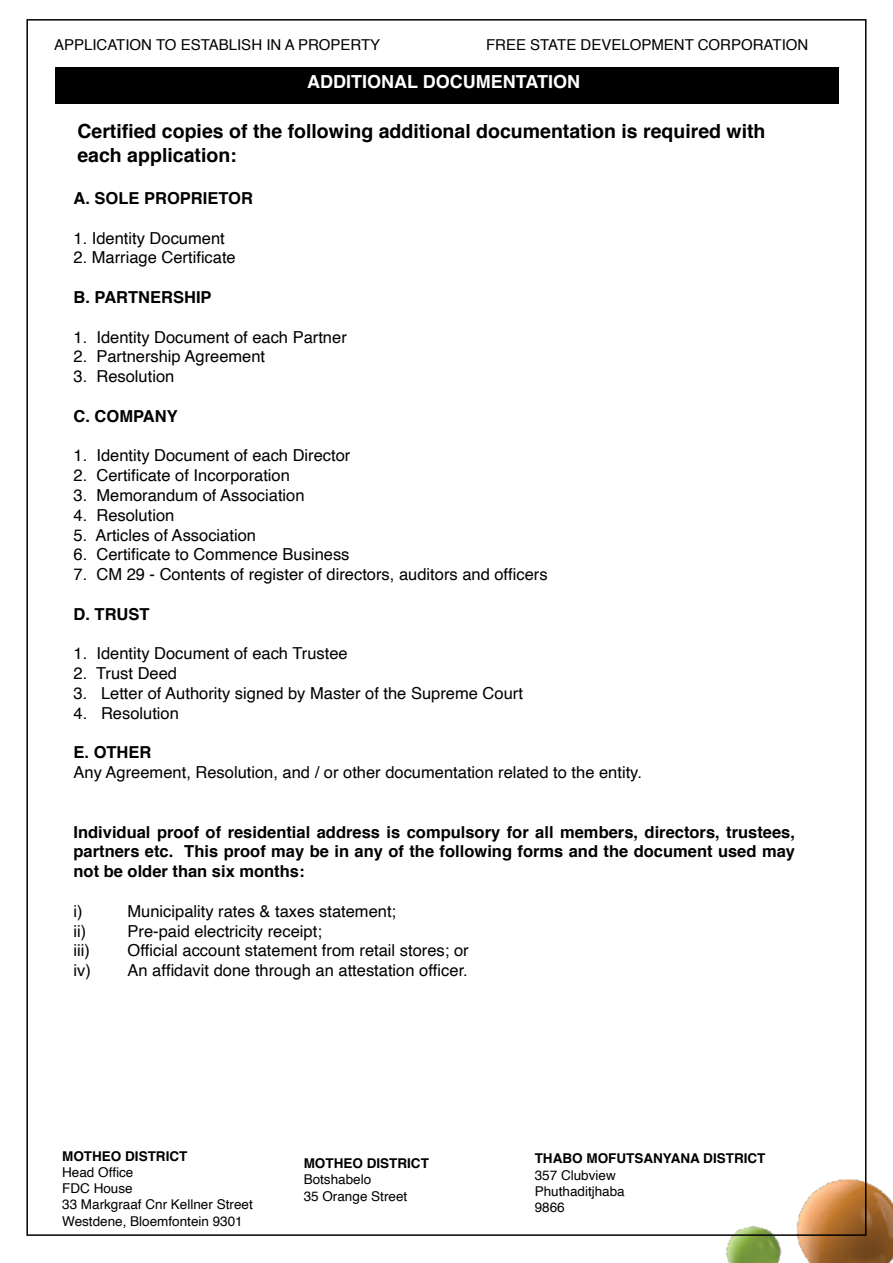
<style>
.page{position:relative;width:893px;height:1263px;background:#fff}
.page>*{position:absolute;margin:0;border:0;box-sizing:border-box;transform-origin:0 0}
.t1{font:700 19.5px/23.4px "Helvetica";color:#000}
.t2{font:700 18px "Helvetica";color:#fff}
.t3{font:16.5px "Helvetica";color:#000}
.t4{font:700 16.5px/19.8px "Helvetica";color:#000;text-align:justify}
.t5{font:15px "Helvetica";color:#000}
.t6{font:13.5px "Helvetica";color:#000}
.t7{font:700 13.5px "Helvetica";color:#000}
</style>
<div class="page">
<div style="left:55px;top:67px;width:783px;height:37px;background:#000"></div>
<img style="left:726px;top:1137px;width:167px;height:126px">
<p class="t5" style="left:54px;top:34px;width:328px">APPLICATION TO ESTABLISH IN A PROPERTY</p>
<p class="t5" style="left:486px;top:34px;width:324px">FREE STATE DEVELOPMENT CORPORATION</p>
<p class="t2" style="left:307px;top:67px;width:275px">ADDITIONAL DOCUMENTATION</p>
<p class="t1" style="left:77px;top:120px;width:690px">Certified copies of the following additional documentation is required with each application:</p>
<p class="t4" style="left:74px;top:188px;width:181px">A. SOLE PROPRIETOR</p>
<p class="t3" style="left:74px;top:225px;width:153px">1. Identity Document</p>
<p class="t3" style="left:74px;top:245px;width:164px">2. Marriage Certificate</p>
<p class="t4" style="left:74px;top:287px;width:140px">B. PARTNERSHIP</p>
<p class="t3" style="left:74px;top:324px;width:275px">1. Identity Document of each Partner</p>
<p class="t3" style="left:74px;top:344px;width:193px">2. Partnership Agreement</p>
<p class="t3" style="left:74px;top:364px;width:102px">3. Resolution</p>
<p class="t4" style="left:74px;top:406px;width:106px">C. COMPANY</p>
<p class="t3" style="left:74px;top:443px;width:278px">1. Identity Document of each Director</p>
<p class="t3" style="left:74px;top:463px;width:218px">2. Certificate of Incorporation</p>
<p class="t3" style="left:74px;top:482px;width:233px">3. Memorandum of Association</p>
<p class="t3" style="left:74px;top:502px;width:102px">4. Resolution</p>
<p class="t3" style="left:74px;top:522px;width:184px">5. Articles of Association</p>
<p class="t3" style="left:74px;top:542px;width:278px">6. Certificate to Commence Business</p>
<p class="t3" style="left:74px;top:562px;width:476px">7. CM 29 - Contents of register of directors, auditors and officers</p>
<p class="t4" style="left:74px;top:604px;width:78px">D. TRUST</p>
<p class="t3" style="left:74px;top:641px;width:276px">1. Identity Document of each Trustee</p>
<p class="t3" style="left:74px;top:661px;width:105px">2. Trust Deed</p>
<p class="t3" style="left:74px;top:680px;width:451px">3. Letter of Authority signed by Master of the Supreme Court</p>
<p class="t3" style="left:74px;top:700px;width:107px">4. Resolution</p>
<p class="t4" style="left:74px;top:743px;width:79px">E. OTHER</p>
<p class="t3" style="left:74px;top:760px;width:570px">Any Agreement, Resolution, and / or other documentation related to the entity.</p>
<p class="t4" style="left:74px;top:822px;width:723px">Individual proof of residential address is compulsory for all members, directors, trustees, partners etc. This proof may be in any of the following forms and the document used may not be older than six months:</p>
<p class="t3" style="left:74px;top:898px;width:11px">i)</p>
<p class="t3" style="left:128px;top:898px;width:270px">Municipality rates &amp; taxes statement;</p>
<p class="t3" style="left:74px;top:918px;width:14px">ii)</p>
<p class="t3" style="left:128px;top:918px;width:196px">Pre-paid electricity receipt;</p>
<p class="t3" style="left:74px;top:938px;width:18px">iii)</p>
<p class="t3" style="left:128px;top:938px;width:343px">Official account statement from retail stores; or</p>
<p class="t3" style="left:74px;top:958px;width:396px">iv) An affidavit done through an attestation officer.</p>
<p class="t7" style="left:62px;top:1145px;width:127px">MOTHEO DISTRICT</p>
<p class="t6" style="left:62px;top:1162px;width:73px">Head Office</p>
<p class="t6" style="left:62px;top:1178px;width:72px">FDC House</p>
<p class="t6" style="left:62px;top:1194px;width:192px">33 Markgraaf Cnr Kellner Street</p>
<p class="t6" style="left:62px;top:1210px;width:182px">Westdene, Bloemfontein 9301</p>
<p class="t7" style="left:304px;top:1152px;width:127px">MOTHEO DISTRICT</p>
<p class="t6" style="left:304px;top:1169px;width:69px">Botshabelo</p>
<p class="t6" style="left:304px;top:1185px;width:105px">35 Orange Street</p>
<p class="t7" style="left:535px;top:1148px;width:232px">THABO MOFUTSANYANA DISTRICT</p>
<p class="t6" style="left:535px;top:1164px;width:83px">357 Clubview</p>
<p class="t6" style="left:535px;top:1180px;width:92px">Phuthaditjhaba</p>
<p class="t6" style="left:535px;top:1197px;width:32px">9866</p>
</div>
